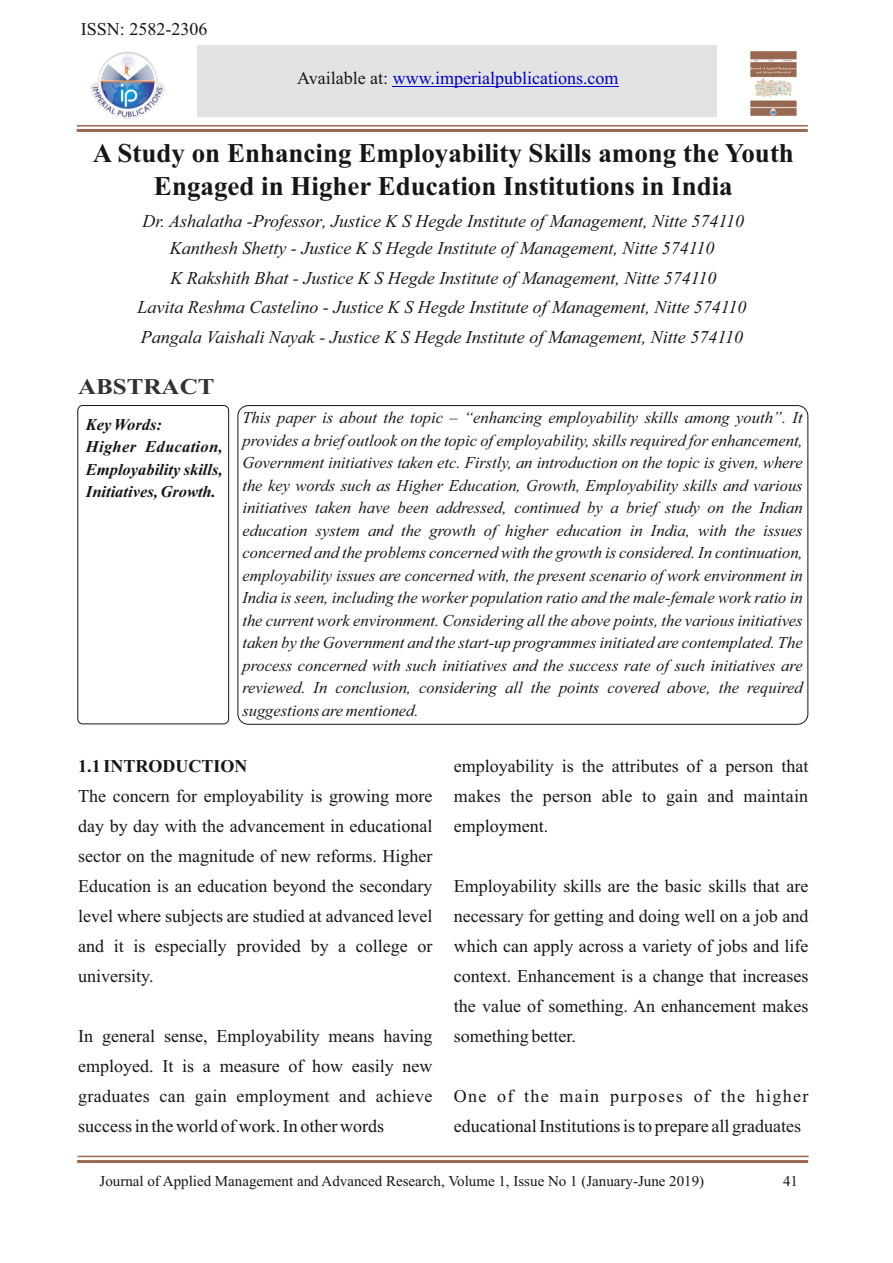
<style>
.page{position:relative;width:893px;height:1263px;background:#fff}
.page>*{position:absolute;margin:0;border:0;box-sizing:border-box;transform-origin:0 0}
.t1{font:700 27px/33px "Times New Roman";color:#151616;text-align:center}
.t2{font:700 22.5px "Times New Roman";color:#313130;scale:1.11 1}
.t3{font:18px/30px "Times New Roman";color:#151616;text-align:justify}
.t4{font:italic 18px/29.7px "Times New Roman";color:#151616;text-align:center}
.t5{font:18px "Times New Roman";color:#0000c4}
.t6{font:700 18px "Times New Roman";color:#151616}
.t7{font:italic 16.5px/22.5px "Times New Roman";color:#151616;text-align:justify}
.t8{font:italic 700 16.5px/22.5px "Times New Roman";color:#151616;text-align:justify}
.t9{font:15px "Times New Roman";color:#151616}
.s1{color:#151616}
</style>
<div class="page">
<div style="left:77px;top:405px;width:152px;height:319px;border:1px solid #151616;border-radius:5px"></div>
<img style="left:90px;top:51px;width:75px;height:68px">
<div style="left:197px;top:45px;width:520px;height:72px;background:#e2e3e2"></div>
<hr style="left:393px;top:86px;width:42px;height:1px;background:#0000c4">
<hr style="left:435px;top:86px;width:183px;height:1px;background:#0000c4">
<img style="left:750px;top:51px;width:46px;height:65px">
<hr style="left:77px;top:129px;width:731px;height:3px;background:#996850">
<hr style="left:77px;top:125px;width:731px;height:2px;background:#996850">
<hr style="left:77px;top:1160px;width:731px;height:3px;background:#996850">
<hr style="left:78px;top:1156px;width:731px;height:1px;background:#996850">
<p class="t3" style="left:81px;top:16px;width:128px">ISSN: 2582-2306</p>
<p class="t5" style="left:297px;top:72px;width:323px"><span class="s1">Available at:</span> www.imperialpublications.com</p>
<h1 class="t1" style="left:93px;top:139px;width:703px">A Study on Enhancing Employability Skills among the Youth<br>Engaged in Higher Education Institutions in India</h1>
<p class="t4" style="left:143px;top:208px;width:603px">Dr. Ashalatha -Professor, Justice K S Hegde Institute of Management, Nitte 574110</p>
<p class="t4" style="left:137px;top:235px;width:611px">Kanthesh Shetty - Justice K S Hegde Institute of Management, Nitte 574110<br>K Rakshith Bhat - Justice K S Hegde Institute of Management, Nitte 574110<br>Lavita Reshma Castelino - Justice K S Hegde Institute of Management, Nitte 574110<br>Pangala Vaishali Nayak - Justice K S Hegde Institute of Management, Nitte 574110</p>
<h2 class="t2" style="left:78px;top:379px;width:124px">ABSTRACT</h2>
<p class="t8" style="left:86px;top:415px;width:78px">Key Words:</p>
<p class="t8" style="left:86px;top:437px;width:138px">Higher Education, Employability skills, Initiatives, Growth.</p>
<p class="t7" style="left:242px;top:408px;width:562px">This paper is about the topic – “enhancing employability skills among youth”. It provides a brief outlook on the topic of employability, skills required for enhancement, Government initiatives taken etc. Firstly, an introduction on the topic is given, where the key words such as Higher Education, Growth, Employability skills and various initiatives taken have been addressed, continued by a brief study on the Indian education system and the growth of higher education in India, with the issues concerned and the problems concerned with the growth is considered. In continuation, employability issues are concerned with, the present scenario of work environment in India is seen, including the worker population ratio and the male-female work ratio in the current work environment. Considering all the above points, the various initiatives taken by the Government and the start-up programmes initiated are contemplated. The process concerned with such initiatives and the success rate of such initiatives are reviewed. In conclusion, considering all the points covered above, the required suggestions are mentioned.</p>
<p class="t6" style="left:78px;top:759px;width:171px">1.1 INTRODUCTION</p>
<p class="t3" style="left:78px;top:782px;width:356px">The concern for employability is growing more day by day with the advancement in educational sector on the magnitude of new reforms. Higher Education is an education beyond the secondary level where subjects are studied at advanced level and it is especially provided by a college or university.</p>
<p class="t3" style="left:78px;top:1022px;width:356px">In general sense, Employability means having employed. It is a measure of how easily new graduates can gain employment and achieve success in the world of work. In other words</p>
<p class="t3" style="left:454px;top:753px;width:356px">employability is the attributes of a person that makes the person able to gain and maintain employment.</p>
<p class="t3" style="left:454px;top:873px;width:356px">Employability skills are the basic skills that are necessary for getting and doing well on a job and which can apply across a variety of jobs and life context. Enhancement is a change that increases the value of something. An enhancement makes something better.</p>
<p class="t3" style="left:454px;top:1083px;width:356px">One of the main purposes of the higher educational Institutions is to prepare all graduates</p>
<p class="t9" style="left:100px;top:1176px;width:606px">Journal of Applied Management and Advanced Research, Volume 1, Issue No 1 (January-June 2019)</p>
<p class="t9" style="left:783px;top:1176px;width:16px">41</p>
</div>
